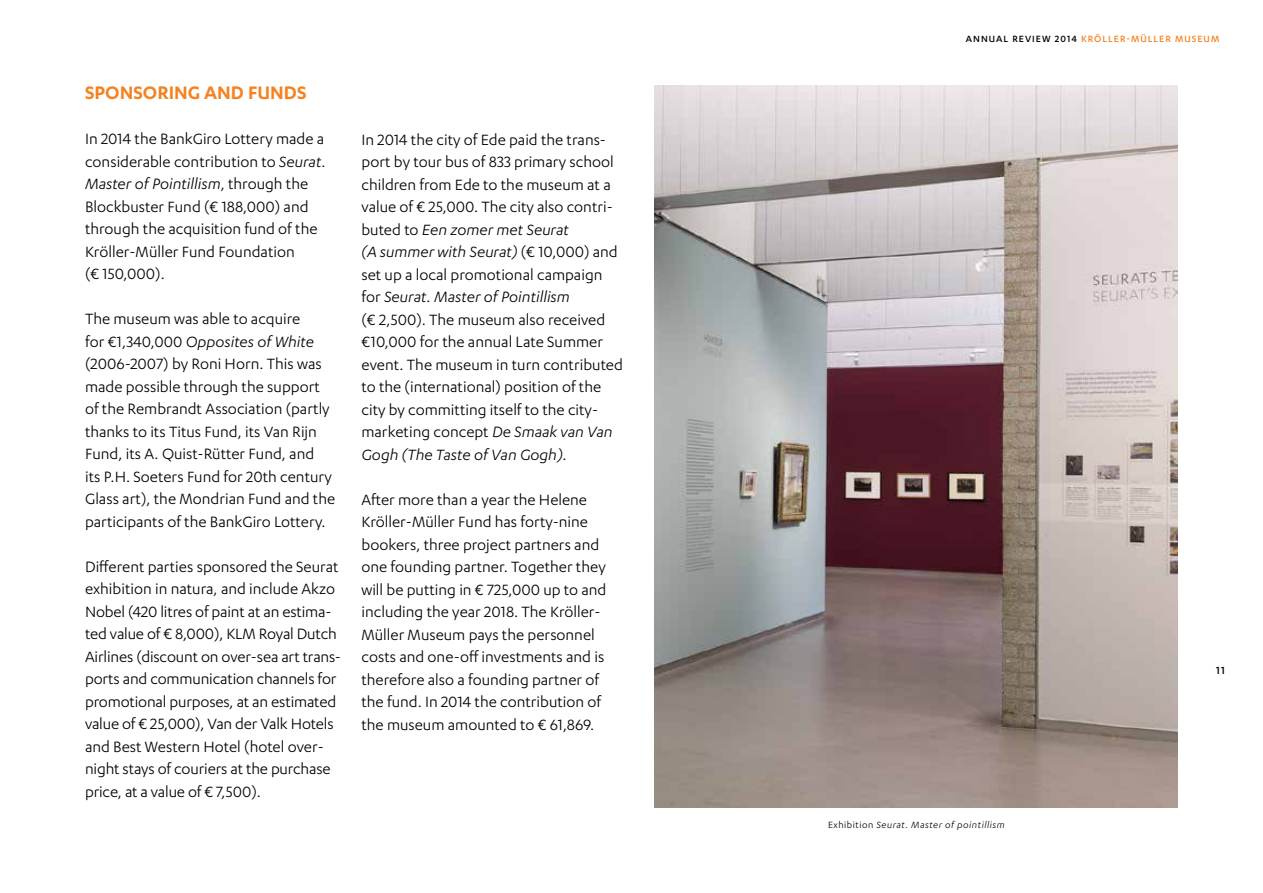
<style>
.page{position:relative;width:1263px;height:893px;background:#fff}
.page>*{position:absolute;margin:0;border:0;box-sizing:border-box;transform-origin:0 0}
.t1{font:600 21px "Karbon";color:#f58220}
.t2{font:17.25px/22.5px "Karbon";color:#000}
.t3{font:500 12px "Karbon";color:#000}
.t4{font:500 10.5px "Karbon";letter-spacing:.1em;color:#f58220}
.t5{font:italic 10.5px "Karbon";letter-spacing:.05em;color:#000}
.s1{font-style:italic}
.s2{color:#000}
.s3{font-style:normal}
</style>
<div class="page">
<img style="left:655px;top:85px;width:523px;height:723px">
<p class="t1" style="left:85px;top:81px;width:33px">SPONSORIN</p>
<p class="t1" style="left:188px;top:81px;width:119px">G AND FUNDS</p>
<p class="t2" style="left:85px;top:127px;width:242px">In 2014 the BankGiro Lottery made a considerable contribution to <span class="s1">Seurat.<br>Master of Pointillism</span>, through the<br>Blockbuster Fund (€ 188,000) and through the acquisition fund of the<br>Kröller-Müller Fund Foundation<br>(€ 150,000).</p>
<p class="t2" style="left:85px;top:307px;width:252px">The museum was able to acquire<br>for €1,340,000 <span class="s1">Opposites of White </span>(2006-2007) by Roni Horn. This was made possible through the support of the Rembrandt Association (partly thanks to its Titus Fund, its Van Rijn Fund, its A. Quist-Rütter Fund, and<br>its P.H. Soeters Fund for 20th century Glass art), the Mondrian Fund and the participants of the BankGiro Lottery.</p>
<p class="t2" style="left:85px;top:555px;width:257px">Different parties sponsored the Seurat exhibition in natura, and include Akzo Nobel (420 litres of paint at an estima&shy;ted value of € 8,000), KLM Royal Dutch Airlines (discount on over-sea art trans&shy;ports and communication channels for promotional purposes, at an estimated value of € 25,000), Van der Valk Hotels and Best Western Hotel (hotel over&shy;night stays of couriers at the purchase price, at a value of € 7,500).</p>
<p class="t2" style="left:361px;top:128px;width:263px">In 2014 the city of Ede paid the trans&shy;port by tour bus of 833 primary school children from Ede to the museum at a value of € 25,000. The city also contri&shy;buted to <span class="s1">Een zomer met Seurat<br>(A summer with Seurat)</span> (€ 10,000) and set up a local promotional campaign for <span class="s1">Seurat. Master of Pointillism<br></span>(€ 2,500). The museum also received €10,000 for the annual Late Summer event. The museum in turn contributed to the (international) position of the city by committing itself to the city&shy;marketing concept <span class="s1">De Smaak van Van Gogh (The Taste of Van Gogh)</span>.</p>
<p class="t2" style="left:361px;top:488px;width:246px">After more than a year the Helene Kröller-Müller Fund has forty-nine bookers, three project partners and one founding partner. Together they will be putting in € 725,000 up to and including the year 2018. The Kröller-Müller Museum pays the personnel costs and one-off investments and is therefore also a founding partner of the fund. In 2014 the contribution of the museum amounted to € 61,869.</p>
<p class="t4" style="left:966px;top:33px;width:255px"><span class="s2">ANNUAL REVIEW 2014</span> KRÖLLER-MÜLLER MUSEUM</p>
<p class="t5" style="left:828px;top:819px;width:178px"><span class="s3">Exhibition</span> Seurat. Master of pointillism</p>
<p class="t3" style="left:1216px;top:663px;width:10px">11</p>
</div>
